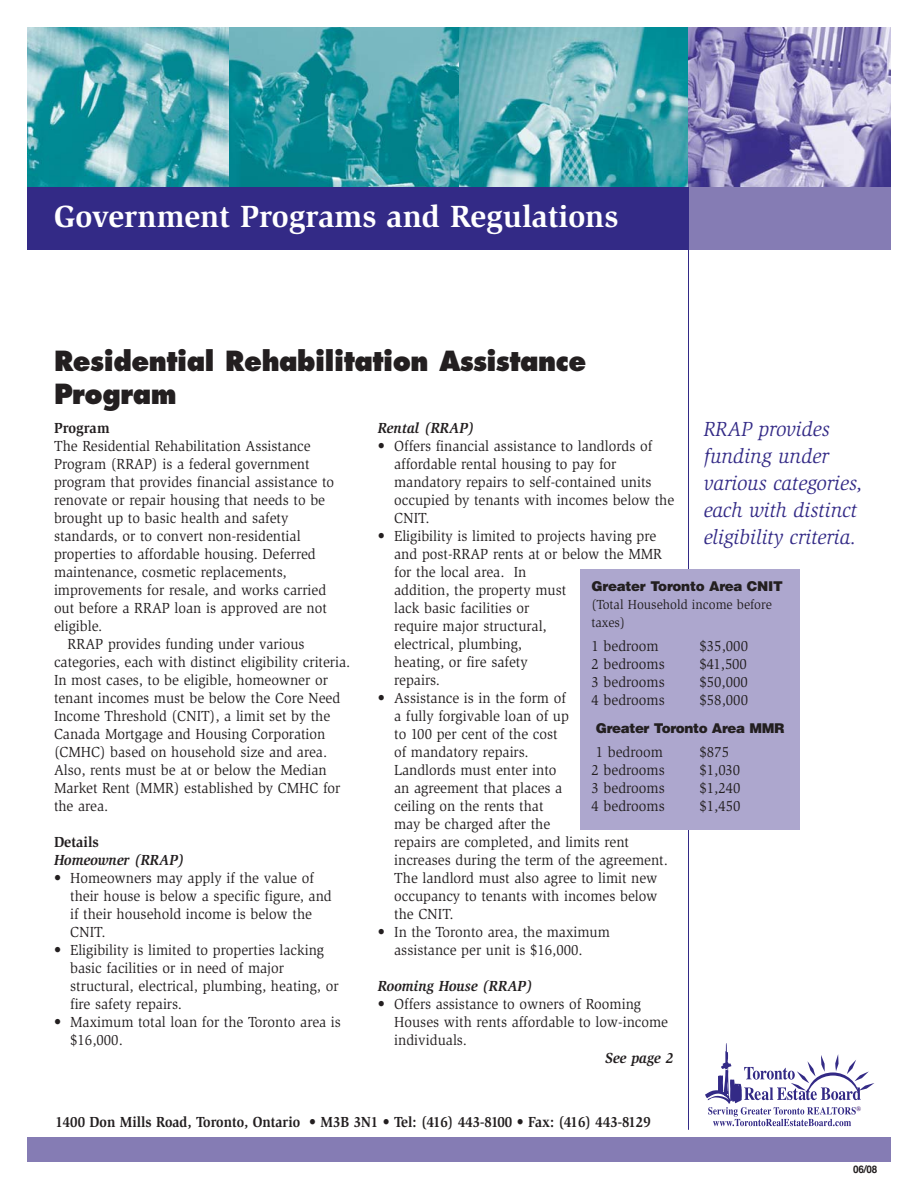
<style>
.page{position:relative;width:918px;height:1188px;background:#fff}
.page>*{position:absolute;margin:0;border:0;box-sizing:border-box;transform-origin:0 0}
.t1{font:700 31.5px "Slimbach";letter-spacing:-.005em;color:#fff}
.t2{font:800 27px/33px "Futura";letter-spacing:-.015em;color:#231f20;scale:.95 1}
.t3{font:italic 21px/27px "Slimbach";color:#332a86;scale:.95 1}
.t4{font:15px/18px "Slimbach";color:#231f20;scale:.95 1}
.t5{font:700 15px "Slimbach";color:#231f20;scale:.92 1}
.t6{font:italic 700 15px "Slimbach";color:#231f20;scale:.95 1}
.t7{font:700 15px "Slimbach";color:#231f20;scale:.95 1}
.t8{font:900 13.5px "Helvetica";letter-spacing:-.025em;color:#231f20}
.t9{font:13.5px/18px "Slimbach";color:#231f20;scale:.95 1}
.t10{font:700 10.5px "Helvetica";color:#231f20;scale:.95 1}
.t11{font:700 6.6px "Times";color:#52317e;scale:.9 1}
</style>
<div class="page">
<div style="left:27px;top:1137px;width:864px;height:25px;background:#857cb4"></div>
<img style="left:27px;top:27px;width:203px;height:161px">
<svg style="left:230px;top:27px;width:229px;height:161px;background:#3199a4"></svg>
<svg style="left:459px;top:27px;width:229px;height:161px;background:#57abb4"></svg>
<svg style="left:688px;top:27px;width:203px;height:161px;background:#968fc0"></svg>
<hr style="left:688px;top:207px;width:1px;height:923px;background:#332a86">
<div style="left:459px;top:188px;width:432px;height:62px;background:#857cb4"></div>
<div style="left:27px;top:188px;width:662px;height:62px;background:#332a86"></div>
<div style="left:580px;top:569px;width:220px;height:261px;background:#ada7ce"></div>
<svg style="left:705px;top:1043px;width:170px;height:83px"></svg>
<h1 class="t1" style="left:54px;top:204px;width:566px">Government Programs and Regulations</h1>
<h2 class="t2" style="left:54px;top:347px;width:562px">Residential Rehabilitation Assistance<br>Program</h2>
<p class="t7" style="left:54px;top:422px;width:60px">Program</p>
<p class="t4" style="left:54px;top:438px;width:272px">The Residential Rehabilitation Assistance</p>
<p class="t4" style="left:54px;top:456px;width:270px">Program (RRAP) is a federal government</p>
<p class="t4" style="left:54px;top:474px;width:296px">program that provides financial assistance to</p>
<p class="t4" style="left:54px;top:492px;width:287px">renovate or repair housing that needs to be</p>
<p class="t4" style="left:54px;top:510px;width:248px">brought up to basic health and safety</p>
<p class="t4" style="left:54px;top:528px;width:261px">standards, or to convert non-residential</p>
<p class="t4" style="left:54px;top:546px;width:277px">properties to affordable housing. Deferred</p>
<p class="t4" style="left:54px;top:564px;width:247px">maintenance, cosmetic replacements,</p>
<p class="t4" style="left:54px;top:582px;width:288px">improvements for resale, and works carried</p>
<p class="t4" style="left:54px;top:600px;width:289px">out before a RRAP loan is approved are not</p>
<p class="t4" style="left:54px;top:618px;width:52px">eligible.</p>
<p class="t4" style="left:68px;top:636px;width:251px">RRAP provides funding under various</p>
<p class="t4" style="left:54px;top:654px;width:314px">categories, each with distinct eligibility criteria.</p>
<p class="t4" style="left:54px;top:672px;width:290px">In most cases, to be eligible, homeowner or</p>
<p class="t4" style="left:54px;top:690px;width:303px">tenant incomes must be below the Core Need</p>
<p class="t4" style="left:54px;top:708px;width:292px">Income Threshold (CNIT), a limit set by the</p>
<p class="t4" style="left:54px;top:726px;width:287px">Canada Mortgage and Housing Corporation</p>
<p class="t4" style="left:54px;top:744px;width:289px">(CMHC) based on household size and area.</p>
<p class="t4" style="left:54px;top:762px;width:289px">Also, rents must be at or below the Median</p>
<p class="t4" style="left:54px;top:780px;width:303px">Market Rent (MMR) established by CMHC for</p>
<p class="t4" style="left:54px;top:798px;width:59px">the area.</p>
<p class="t7" style="left:54px;top:836px;width:49px">Details</p>
<p class="t6" style="left:54px;top:854px;width:139px">Homeowner (RRAP)</p>
<p class="t4" style="left:70px;top:870px;width:277px;text-indent:-16px">• Homeowners may apply if the value of their house is below a specific figure, and if their household income is below the<br>CNIT.</p>
<p class="t4" style="left:70px;top:942px;width:284px;text-indent:-16px">• Eligibility is limited to properties lacking basic facilities or in need of major structural, electrical, plumbing, heating, or fire safety repairs.</p>
<p class="t4" style="left:70px;top:1014px;width:287px;text-indent:-16px">• Maximum total loan for the Toronto area is $16,000.</p>
<h3 class="t3" style="left:704px;top:417px;width:169px">RRAP provides funding under various categories, each with distinct eligibility criteria.</h3>
<p class="t6" style="left:378px;top:422px;width:103px">Rental (RRAP)</p>
<p class="t4" style="left:394px;top:438px;width:296px;text-indent:-16px">• Offers financial assistance to landlords of affordable rental housing to pay for mandatory repairs to self-contained units occupied by tenants with incomes below the CNIT.</p>
<p class="t4" style="left:394px;top:528px;width:284px;text-indent:-16px">• Eligibility is limited to projects having pre and post-RRAP rents at or below the MMR for the local area. In<br>addition, the property must<br>lack basic facilities or<br>require major structural,<br>electrical, plumbing,<br>heating, or fire safety<br>repairs.</p>
<p class="t4" style="left:394px;top:690px;width:290px;text-indent:-16px">• Assistance is in the form of<br>a fully forgivable loan of up<br>to 100 per cent of the cost<br>of mandatory repairs.<br>Landlords must enter into<br>an agreement that places a<br>ceiling on the rents that<br>may be charged after the<br>repairs are completed, and limits rent increases during the term of the agreement.<br>The landlord must also agree to limit new occupancy to tenants with incomes below the CNIT.</p>
<p class="t4" style="left:394px;top:924px;width:229px;text-indent:-16px">• In the Toronto area, the maximum assistance per unit is $16,000.</p>
<p class="t6" style="left:378px;top:980px;width:164px">Rooming House (RRAP)</p>
<p class="t4" style="left:394px;top:996px;width:290px;text-indent:-16px">• Offers assistance to owners of Rooming<br>Houses with rents affordable to low-income individuals.</p>
<p class="t8" style="left:592px;top:581px;width:193px">Greater Toronto Area CNIT</p>
<p class="t9" style="left:592px;top:596px;width:191px">(Total Household income before taxes)</p>
<p class="t4" style="left:592px;top:638px;width:72px">1 bedroom</p>
<p class="t4" style="left:700px;top:638px;width:53px">$35,000</p>
<p class="t4" style="left:592px;top:656px;width:79px">2 bedrooms</p>
<p class="t4" style="left:700px;top:656px;width:51px">$41,500</p>
<p class="t4" style="left:592px;top:674px;width:79px">3 bedrooms</p>
<p class="t4" style="left:700px;top:674px;width:52px">$50,000</p>
<p class="t4" style="left:592px;top:692px;width:79px">4 bedrooms</p>
<p class="t4" style="left:700px;top:692px;width:53px">$58,000</p>
<p class="t8" style="left:596px;top:724px;width:190px">Greater Toronto Area MMR</p>
<p class="t4" style="left:596px;top:745px;width:72px">1 bedroom</p>
<p class="t4" style="left:700px;top:745px;width:33px">$875</p>
<p class="t4" style="left:592px;top:763px;width:79px">2 bedrooms</p>
<p class="t4" style="left:700px;top:763px;width:44px">$1,030</p>
<p class="t4" style="left:592px;top:781px;width:79px">3 bedrooms</p>
<p class="t4" style="left:700px;top:781px;width:45px">$1,240</p>
<p class="t4" style="left:592px;top:799px;width:79px">4 bedrooms</p>
<p class="t4" style="left:700px;top:799px;width:45px">$1,450</p>
<p class="t6" style="left:605px;top:1053px;width:73px">See page 2</p>
<p class="t11" style="left:857px;top:1106px;width:6px">®</p>
<p class="t5" style="left:56px;top:1116px;width:649px">1400 Don Mills Road, Toronto, Ontario • M3B 3N1 • Tel: (416) 443-8100 • Fax: (416) 443-8129</p>
<p class="t10" style="left:853px;top:1166px;width:27px">06/08</p>
</div>
